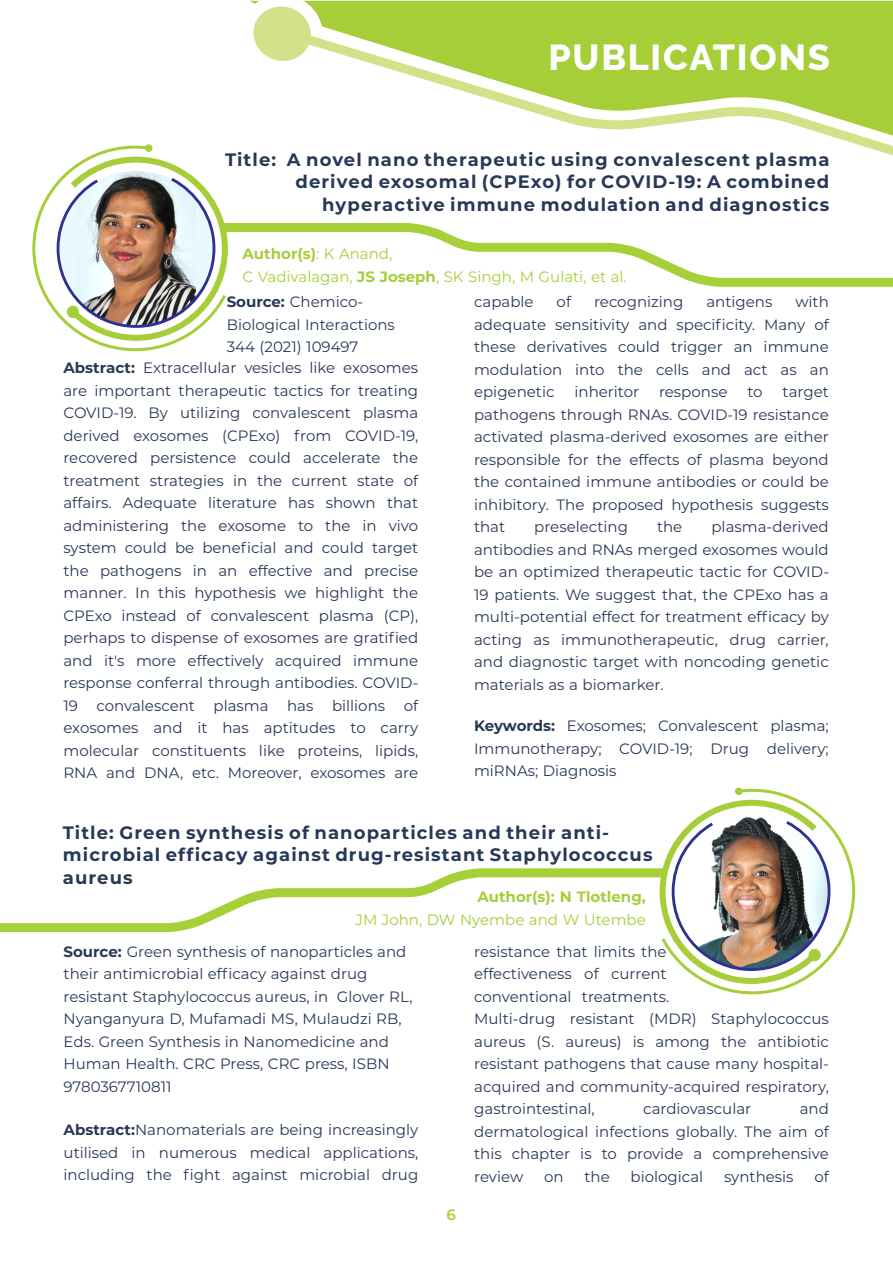
<style>
.page{position:relative;width:893px;height:1263px;background:#fff}
.page>*{position:absolute;margin:0;border:0;box-sizing:border-box;transform-origin:0 0}
.t1{font:800 36px "Raleway";letter-spacing:.05em;color:#fff}
.t2{font:700 18px/22.5px "Montserrat";letter-spacing:.06em;color:#283857;text-align:right}
.t3{font:15px/22.5px "Montserrat";color:#283857;text-align:justify}
.t4{font:15px/22.5px "Montserrat";color:#a6ce39}
.t5{font:700 15px "Montserrat";color:#a6ce39}
.t6{font:600 15px "Montserrat";color:#a6ce39}
.s1{font-weight:700}
.s2{color:#a6ce39}
</style>
<div class="page">
<div style="left:336px;top:0;width:557px;height:21px;background:#a6ce39"></div>
<svg style="left:249px;top:0;width:87px;height:59px"></svg>
<svg style="left:273px;top:21px;width:620px;height:135px"></svg>
<svg style="left:231px;top:223px;width:662px;height:64px"></svg>
<svg style="left:0;top:868px;width:657px;height:65px"></svg>
<svg style="left:657px;top:787px;width:199px;height:208px"></svg>
<div style="left:735px;top:788px;width:7px;height:7px;background:#a6ce39;border:1px solid #a6ce39;border-radius:50%"></div>
<div style="left:809px;top:949px;width:12px;height:12px;background:#a6ce39;border:1px solid #a6ce39;border-radius:50%"></div>
<svg style="left:32px;top:144px;width:199px;height:208px"></svg>
<h1 class="t1" style="left:548px;top:36px;width:283px">PUBLICATIONS</h1>
<p class="t2" style="left:225px;top:148px;width:606px">Title: A novel nano therapeutic using convalescent plasma derived exosomal (CPExo) for COVID-19: A combined hyperactive immune modulation and diagnostics</p>
<p class="t4" style="left:243px;top:242px;width:386px"><span class="s1">Author(s)</span>: K Anand,<br>C Vadivalagan, <span class="s1">JS Joseph</span>, SK Singh, M Gulati, et al.</p>
<p class="t3" style="left:227px;top:291px;width:170px;text-align:left"><span class="s1">Source:</span> Chemico-<br>Biological Interactions<br>344 (2021) 109497</p>
<p class="t3" style="left:63px;top:356px;width:357px"><span class="s1">Abstract:</span> Extracellular vesicles like exosomes are important therapeutic tactics for treating COVID-19. By utilizing convalescent plasma derived exosomes (CPExo) from COVID-19, recovered persistence could accelerate the treatment strategies in the current state of affairs. Adequate literature has shown that administering the exosome to the in vivo system could be beneficial and could target the pathogens in an effective and precise manner. In this hypothesis we highlight the CPExo instead of convalescent plasma (CP), perhaps to dispense of exosomes are gratified and it's more effectively acquired immune response conferral through antibodies. COVID-19 convalescent plasma has billions of exosomes and it has aptitudes to carry molecular constituents like proteins, lipids, RNA and DNA, etc. Moreover, exosomes are</p>
<p class="t3" style="left:474px;top:291px;width:61px">capable</p>
<p class="t3" style="left:557px;top:291px;width:16px">of</p>
<p class="t3" style="left:594px;top:291px;width:91px">recognizing</p>
<p class="t3" style="left:706px;top:291px;width:67px">antigens</p>
<p class="t3" style="left:474px;top:291px;width:356px;text-indent:321px">with adequate sensitivity and specificity. Many of these derivatives could trigger an immune modulation into the cells and act as an epigenetic</p>
<p class="t3" style="left:574px;top:381px;width:66px">inheritor</p>
<p class="t3" style="left:659px;top:381px;width:70px">response</p>
<p class="t3" style="left:747px;top:381px;width:17px">to</p>
<p class="t3" style="left:474px;top:381px;width:356px;text-indent:309px">target pathogens through RNAs. COVID-19 resistance activated plasma-derived exosomes are either responsible for the effects of plasma beyond the contained immune antibodies or could be inhibitory. The proposed hypothesis suggests that</p>
<p class="t3" style="left:474px;top:516px;width:357px;text-indent:237px">plasma-derived antibodies and RNAs merged exosomes would be an optimized therapeutic tactic for COVID-19 patients. We suggest that, the CPExo has a multi-potential effect for treatment efficacy by acting as immunotherapeutic, drug carrier, and diagnostic target with noncoding genetic materials as a biomarker.</p>
<p class="t3" style="left:474px;top:715px;width:356px"><span class="s1">Keywords:</span> Exosomes; Convalescent plasma; Immunotherapy; COVID-19; Drug delivery; miRNAs; Diagnosis</p>
<p class="t3" style="left:534px;top:516px;width:95px">preselecting</p>
<p class="t3" style="left:657px;top:516px;width:27px">the</p>
<p class="t2" style="left:63px;top:821px;width:591px;text-align:left">Title: Green synthesis of nanoparticles and their anti&shy;microbial efficacy against drug-resistant Staphylococcus aureus</p>
<p class="t5" style="left:477px;top:888px;width:170px">Author(s): N Tlotleng,</p>
<p class="t3" style="left:64px;top:903px;width:584px;line-height:32px;text-indent:292px"><span class="s2">JM John, DW Nyembe and W Utembe<br></span><span class="s1">Source:</span> Green synthesis of nanoparticles and</p>
<p class="t3" style="left:64px;top:963px;width:350px;text-align:left">their antimicrobial efficacy against drug resistant Staphylococcus aureus, in Glover RL, Nyanganyura D, Mufamadi MS, Mulaudzi RB, Eds. Green Synthesis in Nanomedicine and Human Health. CRC Press, CRC press, ISBN 9780367710811</p>
<p class="t3" style="left:64px;top:1118px;width:356px"><span class="s1">Abstract:</span>Nanomaterials are being increasingly utilised in numerous medical applications, including the fight against microbial drug</p>
<p class="t3" style="left:474px;top:940px;width:356px;text-align:left">resistance that limits the<br>effectiveness of current<br>conventional treatments.<br>Multi-drug resistant (MDR) Staphylococcus aureus (S. aureus) is among the antibiotic resistant pathogens that cause many hospital&shy;acquired and community-acquired respiratory, gastrointestinal,</p>
<p class="t3" style="left:474px;top:1098px;width:356px;text-indent:326px">and dermatological infections globally. The aim of this chapter is to provide a comprehensive review</p>
<p class="t3" style="left:643px;top:1098px;width:110px">cardiovascular</p>
<p class="t3" style="left:544px;top:1165px;width:21px">on</p>
<p class="t3" style="left:584px;top:1165px;width:27px">the</p>
<p class="t3" style="left:631px;top:1165px;width:74px">biological</p>
<p class="t3" style="left:724px;top:1165px;width:71px">synthesis</p>
<p class="t3" style="left:814px;top:1165px;width:16px">of</p>
<p class="t6" style="left:446px;top:1206px;width:11px">6</p>
</div>
